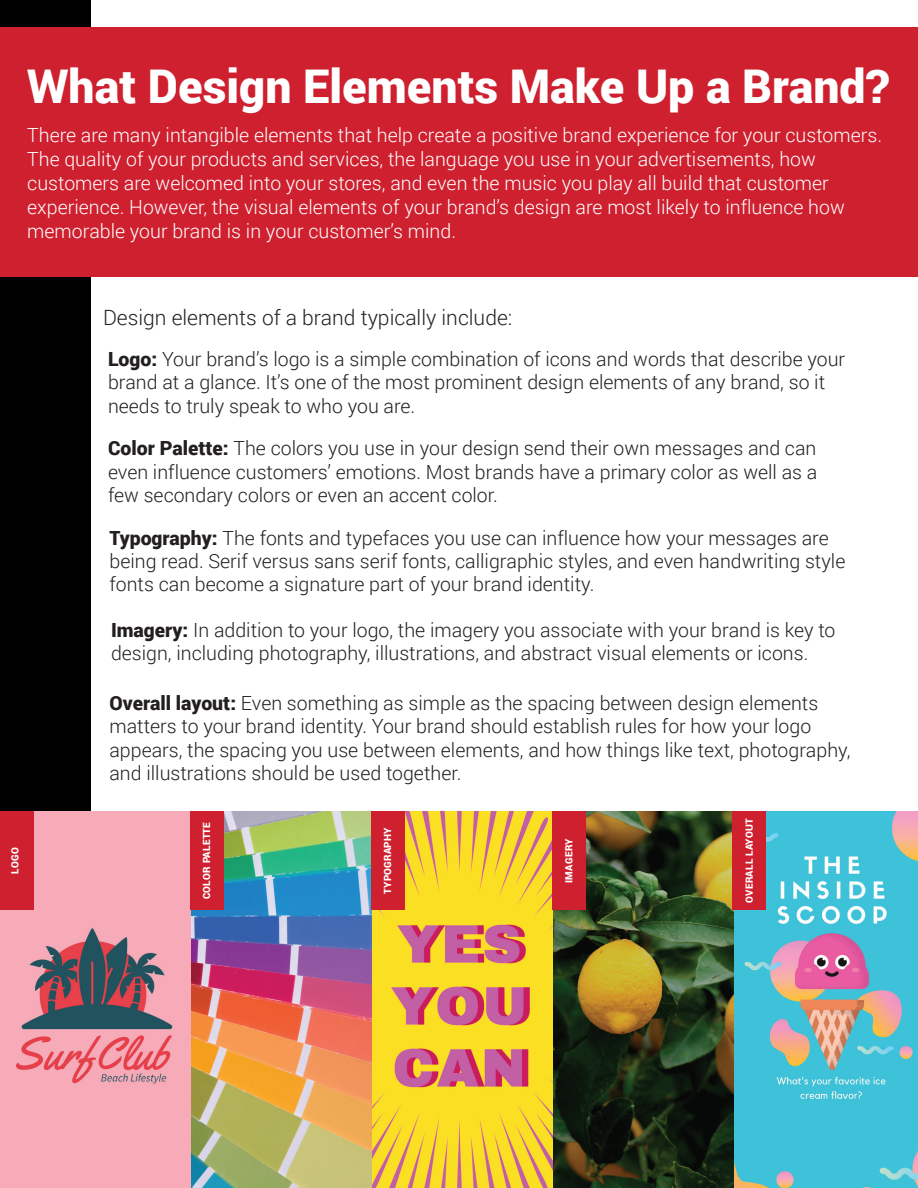
<style>
.page{position:relative;width:918px;height:1188px;background:#fff}
.page>*{position:absolute;margin:0;border:0;box-sizing:border-box;transform-origin:0 0}
.t1{font:900 46.5px "Roboto";color:#fff}
.t2{font:300 21px "Roboto";color:#231f20}
.t3{font:300 19.5px/23.4px "Roboto";color:#231f20}
.t4{font:300 19.5px/24px "Roboto";color:#fff}
.t5{font:900 9.9px "Roboto";letter-spacing:.025em;color:#fff}
.s1{font-weight:900}
</style>
<div class="page">
<div style="left:0;top:0;width:91px;height:1188px;background:#000"></div>
<div style="left:0;top:27px;width:918px;height:249px;background:#cf202f"></div>
<div style="left:0;top:811px;width:211px;height:377px;background:#f7abb9"></div>
<img style="left:16px;top:871px;width:157px;height:213px">
<img style="left:191px;top:811px;width:727px;height:377px">
<div style="left:0;top:811px;width:33px;height:99px;background:#cf202f"></div>
<div style="left:190px;top:811px;width:33px;height:99px;background:#cf202f"></div>
<div style="left:371px;top:811px;width:34px;height:99px;background:#cf202f"></div>
<div style="left:552px;top:811px;width:34px;height:99px;background:#cf202f"></div>
<div style="left:733px;top:811px;width:33px;height:99px;background:#cf202f"></div>
<h1 class="t1" style="left:27px;top:53px;width:864px">What Design Elements Make Up a Brand?</h1>
<p class="t4" style="left:27px;top:123px;width:856px">There are many intangible elements that help create a positive brand experience for your customers.<br>The quality of your products and services, the language you use in your advertisements, how customers are welcomed into your stores, and even the music you play all build that customer experience. However, the visual elements of your brand’s design are most likely to influence how memorable your brand is in your customer’s mind.</p>
<p class="t5" style="left:8px;top:874px;width:28px;rotate:-90deg">LOGO</p>
<p class="t2" style="left:103px;top:303px;width:411px">Design elements of a brand typically include:</p>
<p class="t3" style="left:108px;top:347px;width:739px"><span class="s1">Logo:</span> Your brand’s logo is a simple combination of icons and words that describe your brand at a glance. It’s one of the most prominent design elements of any brand, so it needs to truly speak to who you are.</p>
<p class="t3" style="left:108px;top:436px;width:711px;text-align:justify"><span class="s1">Color Palette:</span> The colors you use in your design send their own messages and can even influence customers’ emotions. Most brands have a primary color as well as a few secondary colors or even an accent color.</p>
<p class="t3" style="left:110px;top:525px;width:737px"><span class="s1">Typography:</span> The fonts and typefaces you use can influence how your messages are being read. Serif versus sans serif fonts, calligraphic styles, and even handwriting style fonts can become a signature part of your brand identity.</p>
<p class="t3" style="left:111px;top:618px;width:726px"><span class="s1">Imagery:</span> In addition to your logo, the imagery you associate with your brand is key to design, including photography, illustrations, and abstract visual elements or icons.</p>
<p class="t3" style="left:110px;top:690px;width:742px"><span class="s1">Overall layout:</span> Even something as simple as the spacing between design elements matters to your brand identity. Your brand should establish rules for how your logo appears, the spacing you use between elements, and how things like text, photography, and illustrations should be used together.</p>
<p class="t5" style="left:200px;top:899px;width:79px;rotate:-90deg">COLOR PALETTE</p>
<p class="t5" style="left:381px;top:894px;width:68px;rotate:-90deg">TYPOGRAPHY</p>
<p class="t5" style="left:562px;top:883px;width:46px;rotate:-90deg">IMAGERY</p>
<p class="t5" style="left:742px;top:903px;width:86px;rotate:-90deg">OVERALL LAYOUT</p>
</div>
